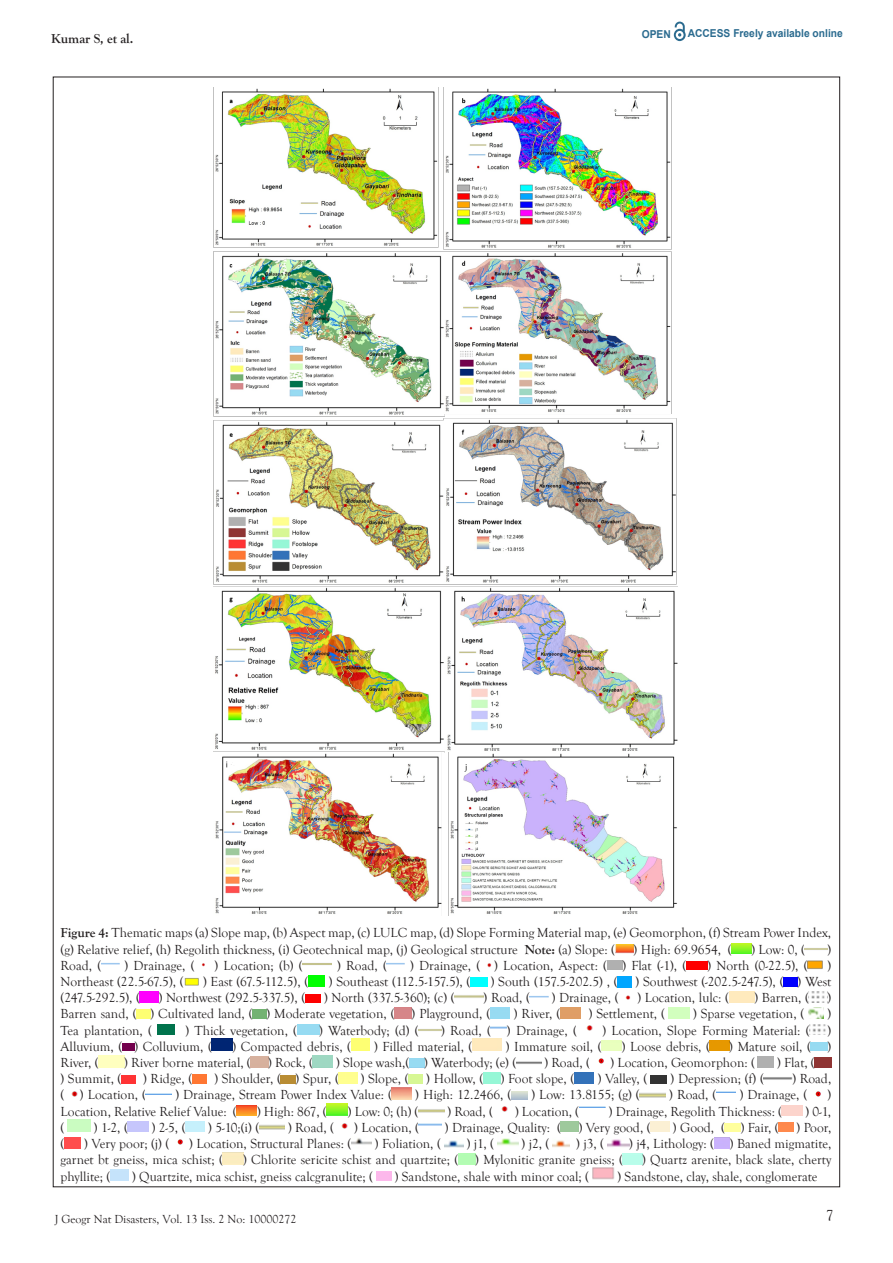
<style>
.page{position:relative;width:893px;height:1263px;background:#fff}
.page>*{position:absolute;margin:0;border:0;box-sizing:border-box;transform-origin:0 0}
.t1{font:15px "Goudy Old Style T";color:#231f20}
.t2{font:13.5px/16.2px "Goudy Old Style T";color:#231f20}
.t3{font:13.5px "Goudy Old Style T";letter-spacing:-.02em;color:#231f20}
.t4{font:700 13.5px "Goudy Old Style T";color:#231f20}
.t5{font:12px "Goudy Old Style T";color:#231f20}
.t6{font:700 10.95px "Arial";color:#2b6b8f;scale:.94 1}
.s1{font-weight:700}
</style>
<div class="page">
<svg style="left:674px;top:22px;width:12px;height:19px"></svg>
<img style="left:213px;top:88px;width:464px;height:827px">
<img style="left:615px;top:945px;width:19px;height:9px">
<img style="left:732px;top:943px;width:19px;height:11px">
<img style="left:387px;top:963px;width:18px;height:2px">
<img style="left:487px;top:963px;width:5px;height:5px">
<img style="left:686px;top:961px;width:21px;height:9px">
<img style="left:808px;top:961px;width:14px;height:8px">
<img style="left:184px;top:978px;width:15px;height:8px">
<img style="left:308px;top:975px;width:17px;height:11px">
<img style="left:470px;top:978px;width:17px;height:8px">
<img style="left:618px;top:977px;width:14px;height:11px">
<img style="left:783px;top:977px;width:14px;height:9px">
<img style="left:140px;top:992px;width:19px;height:10px">
<img style="left:305px;top:994px;width:15px;height:8px">
<img style="left:625px;top:995px;width:6px;height:5px">
<img style="left:811px;top:992px;width:17px;height:10px">
<img style="left:560px;top:1008px;width:21px;height:10px">
<img style="left:808px;top:1008px;width:16px;height:10px">
<img style="left:157px;top:1024px;width:18px;height:11px">
<img style="left:586px;top:1025px;width:7px;height:6px">
<img style="left:810px;top:1024px;width:16px;height:11px">
<svg style="left:122px;top:1043px;width:12px;height:8px"></svg>
<img style="left:212px;top:1039px;width:21px;height:12px">
<img style="left:710px;top:1040px;width:19px;height:11px">
<img style="left:598px;top:1058px;width:6px;height:6px">
<img style="left:815px;top:1057px;width:16px;height:10px">
<img style="left:122px;top:1076px;width:14px;height:7px">
<img style="left:192px;top:1075px;width:15px;height:8px">
<img style="left:281px;top:1075px;width:15px;height:8px">
<img style="left:574px;top:1073px;width:20px;height:10px">
<img style="left:651px;top:1075px;width:16px;height:8px">
<img style="left:764px;top:1077px;width:28px;height:3px">
<img style="left:71px;top:1091px;width:7px;height:6px">
<img style="left:146px;top:1093px;width:25px;height:2px">
<img style="left:716px;top:1091px;width:20px;height:2px">
<img style="left:815px;top:1091px;width:6px;height:6px">
<img style="left:237px;top:1105px;width:20px;height:11px">
<img style="left:327px;top:1104px;width:21px;height:12px">
<img style="left:501px;top:1106px;width:7px;height:6px">
<img style="left:579px;top:1106px;width:27px;height:2px">
<img style="left:341px;top:1123px;width:7px;height:6px">
<img style="left:779px;top:1122px;width:14px;height:10px">
<img style="left:64px;top:1137px;width:17px;height:11px">
<img style="left:177px;top:1139px;width:6px;height:6px">
<img style="left:351px;top:1138px;width:20px;height:7px">
<img style="left:444px;top:1140px;width:19px;height:8px">
<img style="left:498px;top:1138px;width:20px;height:8px">
<img style="left:553px;top:1140px;width:16px;height:8px">
<img style="left:608px;top:1139px;width:21px;height:8px">
<img style="left:592px;top:1168px;width:22px;height:12px">
<p class="t4" style="left:51px;top:31px;width:84px">Kumar S, et al.</p>
<p class="t6" style="left:642px;top:26px;width:32px">OPEN</p>
<p class="t6" style="left:688px;top:25px;width:167px">ACCESS Freely available online</p>
<p class="t2" style="left:61px;top:925px;width:772px"><span class="s1">Figure 4:</span> Thematic maps (a) Slope map, (b) Aspect map, (c) LULC map, (d) Slope Forming Material map, (e) Geomorphon, (f) Stream Power Index, (g) Relative relief, (h) Regolith thickness, (i) Geotechnical map, (j) Geological structure <span class="s1">Note:</span> (a) Slope: (</p>
<p class="t2" style="left:634px;top:941px;width:100px">) High: 69.9654, (</p>
<p class="t2" style="left:751px;top:941px;width:55px">) Low: 0, (</p>
<p class="t2" style="left:828px;top:941px;width:5px">)</p>
<p class="t2" style="left:61px;top:958px;width:42px">Road, (</p>
<p class="t2" style="left:125px;top:958px;width:71px">) Drainage, (</p>
<p class="t2" style="left:214px;top:958px;width:90px">) Location; (b) (</p>
<p class="t2" style="left:337px;top:958px;width:51px">) Road, (</p>
<p class="t2" style="left:410px;top:958px;width:277px">) Drainage, ( ) Location, Aspect: ( ) Flat (-1), (</p>
<p class="t2" style="left:708px;top:958px;width:102px">) North (0-22.5), (</p>
<p class="t2" style="left:827px;top:958px;width:5px">)</p>
<p class="t2" style="left:61px;top:974px;width:124px">Northeast (22.5-67.5), (</p>
<p class="t3" style="left:203px;top:974px;width:107px">) East (67.5-112.5), (</p>
<p class="t2" style="left:329px;top:974px;width:143px">) Southeast (112.5-157.5), (</p>
<p class="t2" style="left:491px;top:974px;width:128px">) South (157.5-202.5) , (</p>
<p class="t2" style="left:636px;top:974px;width:197px">) Southwest (-202.5-247.5), ( ) West</p>
<p class="t2" style="left:61px;top:990px;width:81px">(247.5-292.5), (</p>
<p class="t2" style="left:159px;top:990px;width:148px">) Northwest (292.5-337.5), (</p>
<p class="t2" style="left:324px;top:990px;width:132px">) North (337.5-360); (c) (</p>
<p class="t2" style="left:484px;top:990px;width:48px">) Road, (</p>
<p class="t2" style="left:552px;top:990px;width:68px">) Drainage, (</p>
<p class="t2" style="left:637px;top:990px;width:93px">) Location, lulc: (</p>
<p class="t2" style="left:755px;top:990px;width:56px">) Barren, (</p>
<p class="t2" style="left:828px;top:990px;width:5px">)</p>
<p class="t2" style="left:61px;top:1006px;width:335px">Barren sand, ( ) Cultivated land, ( ) Moderate vegetation, (</p>
<p class="t2" style="left:412px;top:1006px;width:80px">) Playground, (</p>
<p class="t2" style="left:514px;top:1006px;width:48px">) River, (</p>
<p class="t2" style="left:589px;top:1006px;width:78px">) Settlement, (</p>
<p class="t2" style="left:693px;top:1006px;width:113px">) Sparse vegetation, (</p>
<p class="t2" style="left:827px;top:1006px;width:5px">)</p>
<p class="t2" style="left:61px;top:1022px;width:93px">Tea plantation, (</p>
<p class="t2" style="left:185px;top:1022px;width:113px">) Thick vegetation, (</p>
<p class="t2" style="left:319px;top:1022px;width:101px">) Waterbody; (d) (</p>
<p class="t2" style="left:441px;top:1022px;width:137px">) Road, ( ) Drainage, (</p>
<p class="t2" style="left:602px;top:1022px;width:209px">) Location, Slope Forming Material: (</p>
<p class="t2" style="left:828px;top:1022px;width:5px">)</p>
<p class="t2" style="left:61px;top:1039px;width:153px">Alluvium, ( ) Colluvium, (</p>
<p class="t2" style="left:233px;top:1039px;width:120px">) Compacted debris, (</p>
<p class="t2" style="left:374px;top:1039px;width:100px">) Filled material, (</p>
<p class="t2" style="left:506px;top:1039px;width:97px">) Immature soil, (</p>
<p class="t2" style="left:622px;top:1039px;width:90px">) Loose debris, (</p>
<p class="t2" style="left:729px;top:1039px;width:104px">) Mature soil, ( )</p>
<p class="t2" style="left:61px;top:1055px;width:39px">River, (</p>
<p class="t2" style="left:124px;top:1055px;width:128px">) River borne material, (</p>
<p class="t2" style="left:268px;top:1055px;width:46px">) Rock, (</p>
<p class="t2" style="left:336px;top:1055px;width:181px">) Slope wash,( ) Waterbody; (e) (</p>
<p class="t2" style="left:544px;top:1055px;width:47px">) Road, (</p>
<p class="t2" style="left:610px;top:1055px;width:146px">) Location, Geomorphon: (</p>
<p class="t2" style="left:777px;top:1055px;width:39px">) Flat, (</p>
<p class="t2" style="left:60px;top:1071px;width:62px">) Summit, (</p>
<p class="t2" style="left:143px;top:1071px;width:50px">) Ridge, (</p>
<p class="t2" style="left:214px;top:1071px;width:126px">) Shoulder, ( ) Spur, (</p>
<p class="t2" style="left:361px;top:1071px;width:49px">) Slope, (</p>
<p class="t2" style="left:426px;top:1071px;width:58px">) Hollow, (</p>
<p class="t2" style="left:501px;top:1071px;width:75px">) Foot slope, (</p>
<p class="t2" style="left:598px;top:1071px;width:51px">) Valley, (</p>
<p class="t2" style="left:671px;top:1071px;width:95px">) Depression; (f) (</p>
<p class="t2" style="left:792px;top:1071px;width:40px">) Road,</p>
<p class="t2" style="left:61px;top:1087px;width:87px">( ) Location, (</p>
<p class="t2" style="left:175px;top:1087px;width:218px">) Drainage, Stream Power Index Value: (</p>
<p class="t2" style="left:415px;top:1087px;width:97px">) High: 12.2466, (</p>
<p class="t2" style="left:531px;top:1087px;width:110px">) Low: 13.8155; (g) (</p>
<p class="t2" style="left:669px;top:1087px;width:49px">) Road, (</p>
<p class="t2" style="left:740px;top:1087px;width:69px">) Drainage, (</p>
<p class="t2" style="left:828px;top:1087px;width:5px">)</p>
<p class="t2" style="left:61px;top:1103px;width:177px">Location, Relative Relief Value: (</p>
<p class="t2" style="left:257px;top:1103px;width:71px">) High: 867, (</p>
<p class="t2" style="left:348px;top:1103px;width:72px">) Low: 0; (h) (</p>
<p class="t2" style="left:448px;top:1103px;width:47px">) Road, (</p>
<p class="t2" style="left:515px;top:1103px;width:66px">) Location, (</p>
<p class="t2" style="left:609px;top:1103px;width:174px">) Drainage, Regolith Thickness: (</p>
<p class="t2" style="left:806px;top:1103px;width:27px">) 0-1,</p>
<p class="t2" style="left:61px;top:1120px;width:5px">(</p>
<p class="t2" style="left:94px;top:1120px;width:35px">) 1-2, (</p>
<p class="t2" style="left:152px;top:1120px;width:35px">) 2-5, (</p>
<p class="t2" style="left:208px;top:1120px;width:52px">) 5-10;(i) (</p>
<p class="t2" style="left:288px;top:1120px;width:47px">) Road, (</p>
<p class="t2" style="left:354px;top:1120px;width:66px">) Location, (</p>
<p class="t2" style="left:445px;top:1120px;width:117px">) Drainage, Quality: (</p>
<p class="t2" style="left:579px;top:1120px;width:73px">) Very good, (</p>
<p class="t2" style="left:673px;top:1120px;width:107px">) Good, ( ) Fair, (</p>
<p class="t2" style="left:797px;top:1120px;width:36px">) Poor,</p>
<p class="t2" style="left:61px;top:1136px;width:5px">(</p>
<p class="t2" style="left:84px;top:1136px;width:86px">) Very poor; (j) (</p>
<p class="t2" style="left:189px;top:1136px;width:164px">) Location, Structural Planes: (</p>
<p class="t2" style="left:375px;top:1136px;width:67px">) Foliation, (</p>
<p class="t2" style="left:467px;top:1136px;width:29px">) j1, (</p>
<p class="t2" style="left:521px;top:1136px;width:29px">) j2, (</p>
<p class="t2" style="left:576px;top:1136px;width:29px">) j3, (</p>
<p class="t2" style="left:629px;top:1136px;width:204px">) j4, Lithology: ( ) Baned migmatite,</p>
<p class="t2" style="left:61px;top:1152px;width:164px">garnet bt gneiss, mica schist; (</p>
<p class="t2" style="left:243px;top:1152px;width:217px">) Chlorite sericite schist and quartzite; (</p>
<p class="t2" style="left:475px;top:1152px;width:149px">) Mylonitic granite gneiss; (</p>
<p class="t2" style="left:642px;top:1152px;width:191px">) Quartz arenite, black slate, cherty</p>
<p class="t2" style="left:61px;top:1168px;width:51px">phyllite; (</p>
<p class="t2" style="left:132px;top:1168px;width:242px">) Quartzite, mica schist, gneiss calcgranulite; (</p>
<p class="t2" style="left:395px;top:1168px;width:196px">) Sandstone, shale with minor coal; (</p>
<p class="t2" style="left:617px;top:1168px;width:202px">) Sandstone, clay, shale, conglomerate</p>
<p class="t5" style="left:55px;top:1212px;width:243px">J Geogr Nat Disasters, Vol. 13 Iss. 2 No: 10000272</p>
<p class="t1" style="left:826px;top:1207px;width:9px">7</p>
</div>
